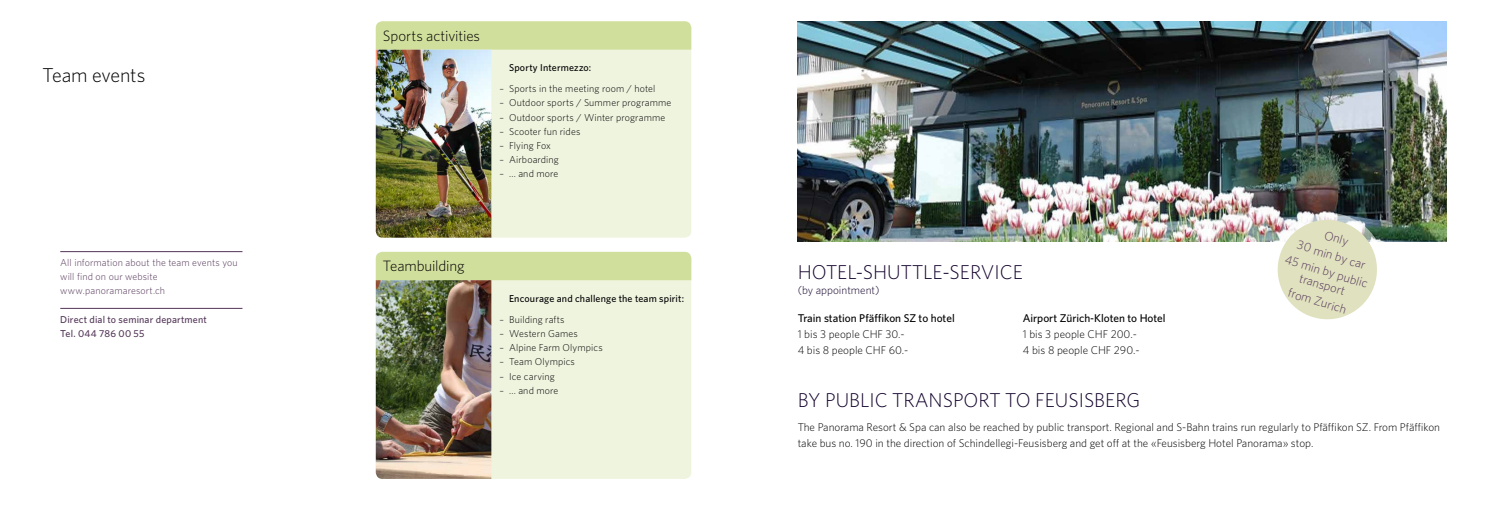
<style>
.page{position:relative;width:1489px;height:525px;background:#fff}
.page>*{position:absolute;margin:0;border:0;box-sizing:border-box;transform-origin:0 0}
.t1{font:300 20px "Whitney";color:#13022b}
.t2{font:300 20px "Whitney";letter-spacing:-.01em;color:#000}
.t3{font:300 15px "Whitney";letter-spacing:-.005em;color:#000}
.t4{font:300 12.5px/17.2px "Whitney";color:#533558;text-align:center}
.t5{font:300 11.25px/16.2px "Whitney";color:#000}
.t6{font:500 11.25px "Whitney";color:#000}
.t7{font:300 11.25px "Whitney";color:#13022b}
.t8{font:300 10px "Whitney";letter-spacing:.015em;color:#000}
.t9{font:300 10px/14.1px "Whitney";letter-spacing:.01em;color:#533558}
.t10{font:500 10px "Whitney";letter-spacing:.015em;color:#000}
.t11{font:500 10px/14.1px "Whitney";letter-spacing:.015em;color:#533558}
</style>
<div class="page">
<hr style="left:60px;top:251px;width:182px;height:1px;background:#533558">
<hr style="left:60px;top:308px;width:182px;height:1px;background:#533558">
<div style="left:376px;top:21px;width:315px;height:216px;background:#eff4df;border-radius:7px"></div>
<div style="left:376px;top:252px;width:315px;height:226px;background:#eff4df;border-radius:7px"></div>
<svg style="left:376px;top:21px;width:315px;height:29px"></svg>
<div style="left:376px;top:252px;width:315px;height:28px;background:#d1df9d"></div>
<img style="left:376px;top:280px;width:115px;height:198px">
<img style="left:376px;top:50px;width:115px;height:187px">
<img style="left:797px;top:21px;width:649px;height:220px">
<svg style="left:1266px;top:208px;width:122px;height:112px"></svg>
<h1 class="t2" style="left:43px;top:61px;width:104px">Team events</h1>
<p class="t9" style="left:60px;top:255px;width:179px">All information about the team events you will find on our website www.panoramaresort.ch</p>
<p class="t11" style="left:60px;top:312px;width:148px">Direct dial to seminar department<br>Tel. 044 786 00 55</p>
<h2 class="t3" style="left:383px;top:26px;width:99px">Sports activities</h2>
<p class="t10" style="left:509px;top:61px;width:84px">Sporty Intermezzo:</p>
<p class="t8" style="left:499px;top:82px;width:157px">– Sports in the meeting room / hotel</p>
<p class="t8" style="left:499px;top:96px;width:173px">– Outdoor sports / Summer programme</p>
<p class="t8" style="left:499px;top:110px;width:167px">– Outdoor sports / Winter programme</p>
<p class="t8" style="left:499px;top:124px;width:83px">– Scooter fun rides</p>
<p class="t8" style="left:499px;top:139px;width:53px">– Flying Fox</p>
<p class="t8" style="left:499px;top:153px;width:61px">– Airboarding</p>
<p class="t8" style="left:499px;top:167px;width:61px">– ... and more</p>
<p class="t4" style="left:1297px;top:217px;width:87px;rotate:17deg">Only<br>30 min by car<br>45 min by public</p>
<h2 class="t3" style="left:383px;top:256px;width:83px">Teambuilding</h2>
<h1 class="t1" style="left:797px;top:258px;width:227px">HOTEL-SHUTTLE-SERVICE</h1>
<p class="t7" style="left:797px;top:282px;width:83px">(by appointment)</p>
<p class="t6" style="left:797px;top:310px;width:158px">Train station Pfäffikon SZ to hotel</p>
<p class="t6" style="left:1022px;top:310px;width:144px">Airport Zürich-Kloten to Hotel</p>
<p class="t5" style="left:797px;top:325px;width:109px">1 bis 3 people CHF 30.-</p>
<p class="t5" style="left:1022px;top:325px;width:116px">1 bis 3 people CHF 200.-</p>
<p class="t5" style="left:797px;top:341px;width:112px">4 bis 8 people CHF 60.-</p>
<p class="t5" style="left:1022px;top:341px;width:118px">4 bis 8 people CHF 290.-</p>
<h1 class="t1" style="left:797px;top:386px;width:344px">BY PUBLIC TRANSPORT TO FEUSISBERG</h1>
<p class="t5" style="left:797px;top:418px;width:644px">The Panorama Resort &amp; Spa can also be reached by public transport. Regional and S-Bahn trains run regularly to Pfäffikon SZ. From Pfäffikon take bus no. 190 in the direction of Schindellegi-Feusisberg and get off at the «Feusisberg Hotel Panorama» stop.</p>
<p class="t4" style="left:1295px;top:267px;width:62px;rotate:17deg">transport from Zurich</p>
<p class="t10" style="left:509px;top:291px;width:176px">Encourage and challenge the team spirit:</p>
<p class="t8" style="left:499px;top:312px;width:67px">– Building rafts</p>
<p class="t8" style="left:499px;top:326px;width:80px">– Western Games</p>
<p class="t8" style="left:499px;top:341px;width:105px">– Alpine Farm Olympics</p>
<p class="t8" style="left:499px;top:355px;width:77px">– Team Olympics</p>
<p class="t8" style="left:499px;top:369px;width:57px">– Ice carving</p>
<p class="t8" style="left:499px;top:383px;width:61px">– ... and more</p>
</div>
